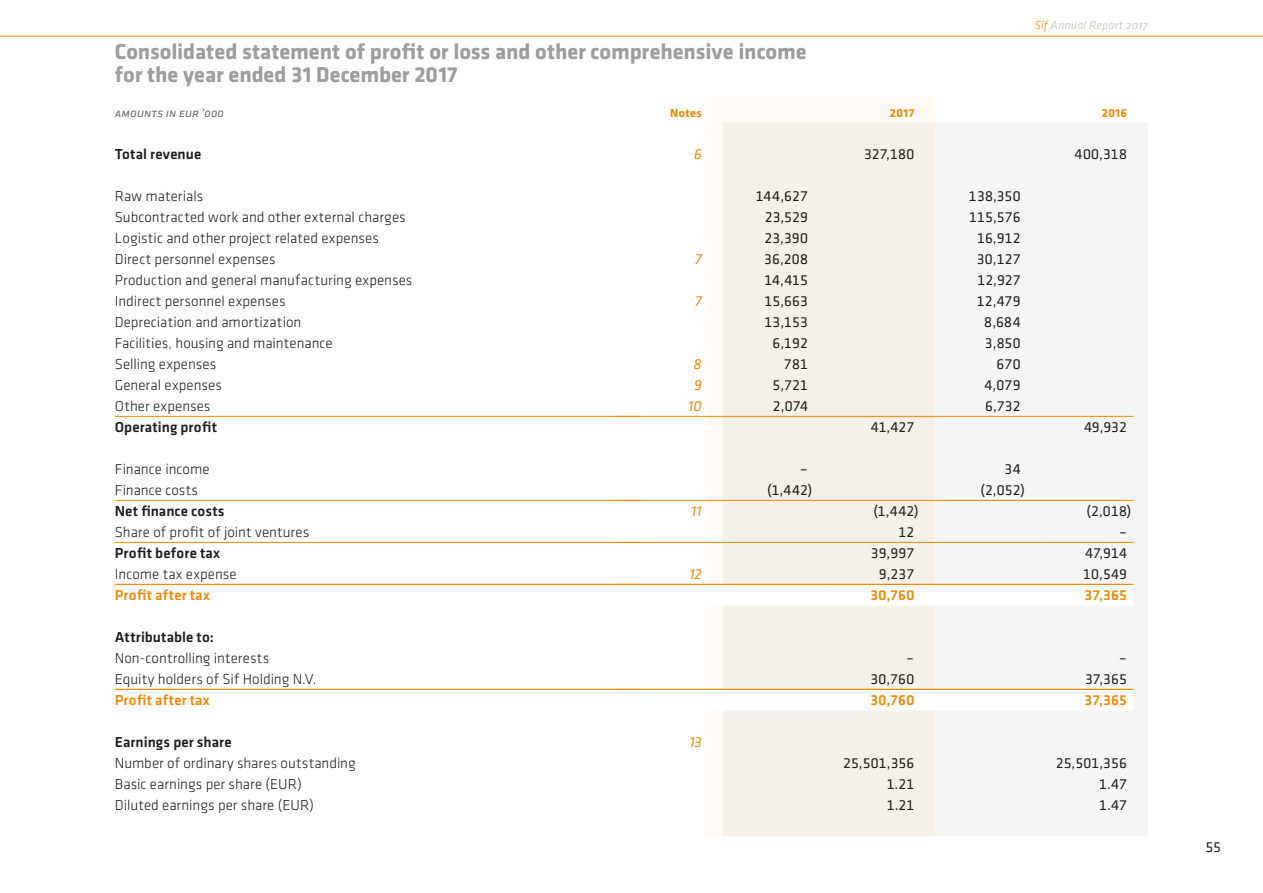
<style>
.page{position:relative;width:1263px;height:893px;background:#fff}
.page>*{position:absolute;margin:0;border:0;box-sizing:border-box;transform-origin:0 0}
.t1{font:700 22.5px/22.5px "Klavika";letter-spacing:-.005em;color:#9d9d9d}
.t2{font:300 15px "Klavika";letter-spacing:.005em;color:#1d1d1b}
.t3{font:15px "Klavika";letter-spacing:.005em;color:#1d1d1b}
.t4{font:500 15px "Klavika";letter-spacing:.01em;color:#1d1d1b}
.t5{font:500 15px "Klavika";letter-spacing:.015em;color:#f18800}
.t6{font:italic 15px "Klavika";letter-spacing:-.005em;color:#f18800}
.t7{font:15px "Klavika";letter-spacing:.005em;color:#1d1d1b;scale:1.45 1}
.t8{font:italic 12px "Klavika";letter-spacing:.01em;color:#cbd0c4}
.t9{font:italic 12px "Klavika";letter-spacing:.01em;color:#646463}
.t10{font:700 12px "Klavika";letter-spacing:.035em;color:#f18800}
.s1{font-weight:300;color:#f18800}
</style>
<div class="page">
<hr style="left:0;top:36px;width:1263px;height:1px;background:#f18800">
<div style="left:723px;top:122px;width:212px;height:714px;background:#f5f0e8"></div>
<div style="left:935px;top:122px;width:213px;height:714px;background:#f5f6f4"></div>
<svg style="left:115px;top:585px;width:1033px;height:125px"></svg>
<hr style="left:115px;top:416px;width:525px;height:1px;background:#f18800">
<hr style="left:617px;top:416px;width:106px;height:1px;background:#f18800">
<hr style="left:723px;top:416px;width:106px;height:1px;background:#f18800">
<hr style="left:829px;top:416px;width:106px;height:1px;background:#f18800">
<hr style="left:935px;top:416px;width:107px;height:1px;background:#f18800">
<hr style="left:1042px;top:416px;width:91px;height:1px;background:#f18800">
<hr style="left:115px;top:500px;width:525px;height:1px;background:#f18800">
<hr style="left:617px;top:500px;width:106px;height:1px;background:#f18800">
<hr style="left:723px;top:500px;width:106px;height:1px;background:#f18800">
<hr style="left:829px;top:500px;width:106px;height:1px;background:#f18800">
<hr style="left:935px;top:500px;width:107px;height:1px;background:#f18800">
<hr style="left:1042px;top:500px;width:91px;height:1px;background:#f18800">
<div style="left:1133px;top:478px;width:15px;height:47px;background:#f5f6f4"></div>
<hr style="left:115px;top:542px;width:525px;height:1px;background:#f18800">
<hr style="left:617px;top:542px;width:106px;height:1px;background:#f18800">
<hr style="left:723px;top:542px;width:106px;height:1px;background:#f18800">
<hr style="left:829px;top:542px;width:106px;height:1px;background:#f18800">
<hr style="left:935px;top:542px;width:107px;height:1px;background:#f18800">
<hr style="left:1042px;top:542px;width:91px;height:1px;background:#f18800">
<hr style="left:115px;top:584px;width:525px;height:1px;background:#f18800">
<hr style="left:617px;top:584px;width:106px;height:1px;background:#f18800">
<hr style="left:723px;top:584px;width:106px;height:1px;background:#f18800">
<hr style="left:829px;top:584px;width:106px;height:1px;background:#f18800">
<hr style="left:935px;top:584px;width:107px;height:1px;background:#f18800">
<hr style="left:1042px;top:584px;width:91px;height:1px;background:#f18800">
<div style="left:1133px;top:562px;width:15px;height:47px;background:#f5f6f4"></div>
<hr style="left:115px;top:689px;width:525px;height:1px;background:#f18800">
<hr style="left:617px;top:689px;width:106px;height:1px;background:#f18800">
<hr style="left:723px;top:689px;width:106px;height:1px;background:#f18800">
<hr style="left:829px;top:689px;width:106px;height:1px;background:#f18800">
<hr style="left:935px;top:689px;width:107px;height:1px;background:#f18800">
<hr style="left:1042px;top:689px;width:91px;height:1px;background:#f18800">
<div style="left:1133px;top:667px;width:15px;height:47px;background:#f5f6f4"></div>
<h1 class="t1" style="left:115px;top:40px;width:693px">Consolidated statement of profit or loss and other comprehensive income for the year ended 31 December 2017</h1>
<p class="t8" style="left:1035px;top:18px;width:115px"><span class="s1">Sif</span> Annual Report 2017</p>
<p class="t9" style="left:115px;top:105px;width:111px">Amounts in EUR ’000</p>
<p class="t10" style="left:670px;top:104px;width:33px">Notes</p>
<p class="t10" style="left:890px;top:104px;width:26px">2017</p>
<p class="t10" style="left:1102px;top:104px;width:27px">2016</p>
<p class="t4" style="left:115px;top:144px;width:88px">Total revenue</p>
<p class="t6" style="left:694px;top:145px;width:9px">6</p>
<p class="t3" style="left:864px;top:144px;width:52px">327,180</p>
<p class="t3" style="left:1074px;top:144px;width:54px">400,318</p>
<p class="t2" style="left:115px;top:187px;width:90px">Raw materials</p>
<p class="t3" style="left:756px;top:186px;width:54px">144,627</p>
<p class="t3" style="left:969px;top:186px;width:53px">138,350</p>
<p class="t2" style="left:115px;top:208px;width:292px">Subcontracted work and other external charges</p>
<p class="t3" style="left:765px;top:207px;width:45px">23,529</p>
<p class="t3" style="left:969px;top:207px;width:53px">115,576</p>
<p class="t2" style="left:115px;top:229px;width:266px">Logistic and other project related expenses</p>
<p class="t3" style="left:764px;top:228px;width:45px">23,390</p>
<p class="t3" style="left:977px;top:228px;width:45px">16,912</p>
<p class="t2" style="left:115px;top:250px;width:162px">Direct personnel expenses</p>
<p class="t6" style="left:695px;top:250px;width:8px">7</p>
<p class="t3" style="left:764px;top:249px;width:45px">36,208</p>
<p class="t3" style="left:977px;top:249px;width:45px">30,127</p>
<p class="t2" style="left:115px;top:271px;width:299px">Production and general manufacturing expenses</p>
<p class="t3" style="left:764px;top:270px;width:45px">14,415</p>
<p class="t3" style="left:977px;top:270px;width:45px">12,927</p>
<p class="t2" style="left:115px;top:292px;width:172px">Indirect personnel expenses</p>
<p class="t6" style="left:695px;top:292px;width:8px">7</p>
<p class="t3" style="left:764px;top:291px;width:45px">15,663</p>
<p class="t3" style="left:977px;top:291px;width:45px">12,479</p>
<p class="t2" style="left:115px;top:313px;width:188px">Depreciation and amortization</p>
<p class="t3" style="left:764px;top:312px;width:45px">13,153</p>
<p class="t3" style="left:984px;top:312px;width:38px">8,684</p>
<p class="t2" style="left:115px;top:334px;width:219px">Facilities, housing and maintenance</p>
<p class="t3" style="left:772px;top:333px;width:37px">6,192</p>
<p class="t3" style="left:985px;top:333px;width:37px">3,850</p>
<p class="t2" style="left:115px;top:355px;width:103px">Selling expenses</p>
<p class="t6" style="left:693px;top:355px;width:10px">8</p>
<p class="t3" style="left:784px;top:354px;width:26px">781</p>
<p class="t3" style="left:996px;top:354px;width:26px">670</p>
<p class="t2" style="left:115px;top:376px;width:109px">General expenses</p>
<p class="t6" style="left:694px;top:376px;width:9px">9</p>
<p class="t3" style="left:772px;top:375px;width:37px">5,721</p>
<p class="t3" style="left:984px;top:375px;width:38px">4,079</p>
<p class="t2" style="left:115px;top:397px;width:97px">Other expenses</p>
<p class="t6" style="left:688px;top:397px;width:15px">10</p>
<p class="t3" style="left:773px;top:396px;width:37px">2,074</p>
<p class="t3" style="left:985px;top:396px;width:37px">6,732</p>
<p class="t4" style="left:115px;top:417px;width:104px">Operating profit</p>
<p class="t3" style="left:871px;top:417px;width:45px">41,427</p>
<p class="t3" style="left:1084px;top:417px;width:44px">49,932</p>
<p class="t2" style="left:115px;top:460px;width:96px">Finance income</p>
<p class="t7" style="left:800px;top:459px;width:7px">-</p>
<p class="t3" style="left:1004px;top:459px;width:18px">34</p>
<p class="t2" style="left:115px;top:481px;width:85px">Finance costs</p>
<p class="t3" style="left:767px;top:480px;width:47px">(1,442)</p>
<p class="t3" style="left:980px;top:480px;width:46px">(2,052)</p>
<p class="t4" style="left:115px;top:501px;width:111px">Net finance costs</p>
<p class="t6" style="left:691px;top:502px;width:12px">11</p>
<p class="t3" style="left:873px;top:501px;width:47px">(1,442)</p>
<p class="t3" style="left:1086px;top:501px;width:46px">(2,018)</p>
<p class="t2" style="left:115px;top:523px;width:196px">Share of profit of joint ventures</p>
<p class="t3" style="left:898px;top:522px;width:17px">12</p>
<p class="t3" style="left:1119px;top:522px;width:9px">–</p>
<p class="t4" style="left:115px;top:543px;width:107px">Profit before tax</p>
<p class="t3" style="left:871px;top:543px;width:45px">39,997</p>
<p class="t3" style="left:1085px;top:543px;width:43px">47,914</p>
<p class="t2" style="left:115px;top:565px;width:123px">Income tax expense</p>
<p class="t6" style="left:689px;top:565px;width:14px">12</p>
<p class="t3" style="left:879px;top:564px;width:37px">9,237</p>
<p class="t3" style="left:1083px;top:564px;width:45px">10,549</p>
<p class="t5" style="left:115px;top:585px;width:97px">Profit after tax</p>
<p class="t5" style="left:870px;top:585px;width:45px">30,760</p>
<p class="t5" style="left:1085px;top:585px;width:44px">37,365</p>
<p class="t4" style="left:115px;top:627px;width:101px">Attributable to:</p>
<p class="t2" style="left:115px;top:649px;width:156px">Non-controlling interests</p>
<p class="t7" style="left:906px;top:648px;width:7px">-</p>
<p class="t7" style="left:1119px;top:648px;width:7px">-</p>
<p class="t2" style="left:115px;top:670px;width:203px">Equity holders of Sif Holding N.V.</p>
<p class="t3" style="left:870px;top:669px;width:45px">30,760</p>
<p class="t3" style="left:1085px;top:669px;width:43px">37,365</p>
<p class="t5" style="left:115px;top:690px;width:97px">Profit after tax</p>
<p class="t5" style="left:870px;top:690px;width:45px">30,760</p>
<p class="t5" style="left:1085px;top:690px;width:44px">37,365</p>
<p class="t4" style="left:115px;top:732px;width:118px">Earnings per share</p>
<p class="t6" style="left:689px;top:733px;width:14px">13</p>
<p class="t2" style="left:115px;top:754px;width:242px">Number of ordinary shares outstanding</p>
<p class="t3" style="left:843px;top:753px;width:73px">25,501,356</p>
<p class="t3" style="left:1056px;top:753px;width:73px">25,501,356</p>
<p class="t2" style="left:115px;top:775px;width:189px">Basic earnings per share (EUR)</p>
<p class="t3" style="left:887px;top:774px;width:29px">1.21</p>
<p class="t3" style="left:1099px;top:774px;width:29px">1.47</p>
<p class="t2" style="left:115px;top:796px;width:201px">Diluted earnings per share (EUR)</p>
<p class="t3" style="left:887px;top:795px;width:29px">1.21</p>
<p class="t3" style="left:1099px;top:795px;width:29px">1.47</p>
<p class="t3" style="left:1206px;top:837px;width:17px">55</p>
</div>
